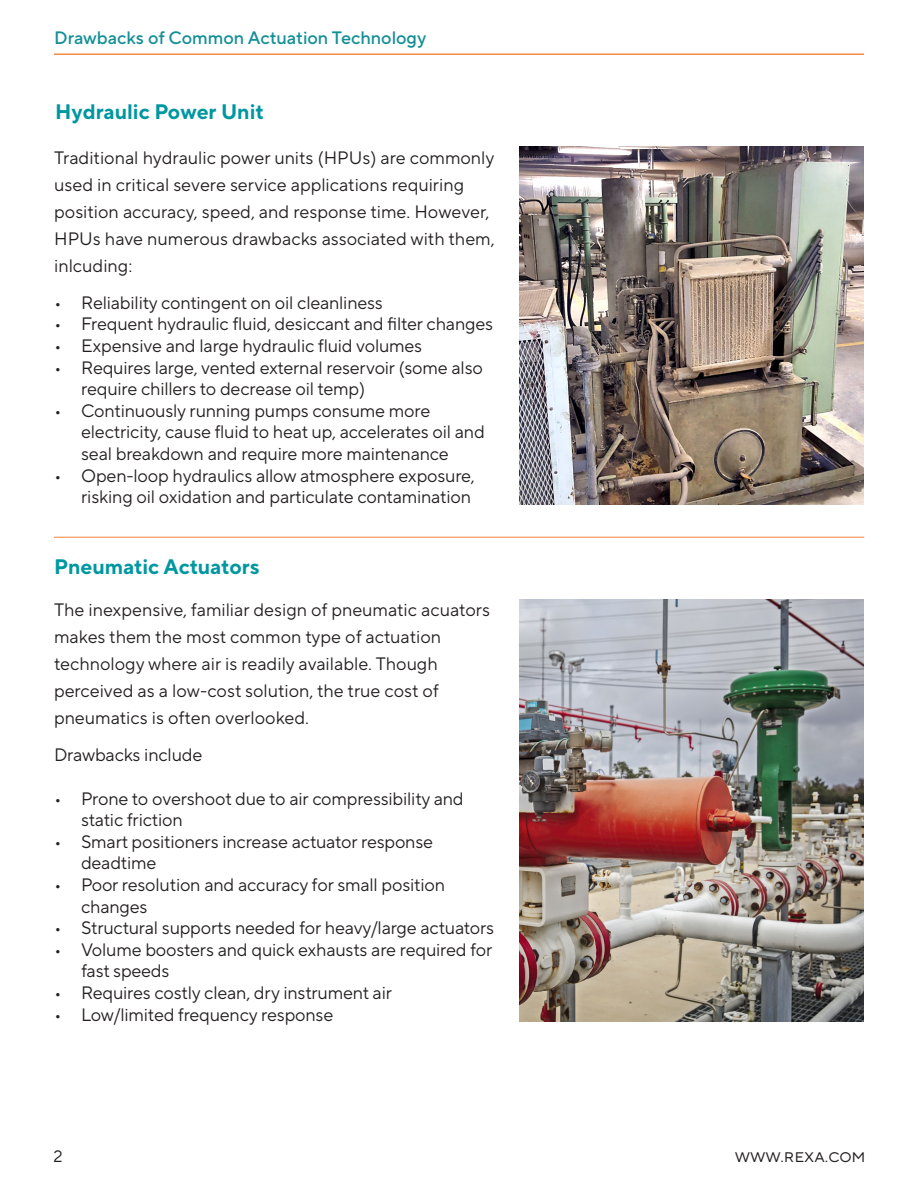
<style>
.page{position:relative;width:918px;height:1188px;background:#fff}
.page>*{position:absolute;margin:0;border:0;box-sizing:border-box;transform-origin:0 0}
.t1{font:700 21px "TT Norms Pro";color:#0097a0}
.t2{font:18px/27px "TT Norms Pro";letter-spacing:-.01em;color:#231f20}
.t3{font:500 18px "TT Norms Pro";color:#138f96}
.t4{font:16.5px "TT Norms Pro";color:#231f20}
</style>
<div class="page">
<hr style="left:54px;top:53px;width:810px;height:2px;background:#f58a43">
<img style="left:519px;top:146px;width:345px;height:358px">
<hr style="left:54px;top:537px;width:810px;height:1px;background:#f58a43">
<img style="left:519px;top:599px;width:345px;height:422px">
<p class="t3" style="left:54px;top:24px;width:374px">Drawbacks of Common Actuation Technology</p>
<p class="t1" style="left:55px;top:96px;width:210px">Hydraulic Power Unit</p>
<p class="t2" style="left:54px;top:144px;width:442px">Traditional hydraulic power units (HPUs) are commonly used in critical severe service applications requiring position accuracy, speed, and response time. However, HPUs have numerous drawbacks associated with them, inlcuding:</p>
<p class="t2" style="left:54px;top:289px;width:330px">• Reliability contingent on oil cleanliness</p>
<p class="t2" style="left:54px;top:310px;width:440px">• Frequent hydraulic fluid, desiccant and filter changes</p>
<p class="t2" style="left:54px;top:332px;width:369px">• Expensive and large hydraulic fluid volumes</p>
<p class="t2" style="left:81px;top:356px;width:403px;line-height:21.6px;text-indent:-27px">• Requires large, vented external reservoir (some also require chillers to decrease oil temp)</p>
<p class="t2" style="left:81px;top:400px;width:405px;line-height:21.6px;text-indent:-27px">• Continuously running pumps consume more electricity, cause fluid to heat up, accelerates oil and seal breakdown and require more maintenance</p>
<p class="t2" style="left:54px;top:464px;width:422px;line-height:21.6px;text-align:right">• Open-loop hydraulics allow atmosphere exposure, risking oil oxidation and particulate contamination</p>
<p class="t1" style="left:54px;top:551px;width:207px">Pneumatic Actuators</p>
<p class="t2" style="left:54px;top:596px;width:438px">The inexpensive, familiar design of pneumatic acuators makes them the most common type of actuation technology where air is readily available. Though perceived as a low-cost solution, the true cost of pneumatics is often overlooked.</p>
<p class="t2" style="left:54px;top:741px;width:150px">Drawbacks include</p>
<p class="t2" style="left:81px;top:787px;width:384px;line-height:21.6px;text-indent:-27px">• Prone to overshoot due to air compressibility and static friction</p>
<p class="t2" style="left:81px;top:830px;width:354px;line-height:21.6px;text-indent:-27px">• Smart positioners increase actuator response deadtime</p>
<p class="t2" style="left:81px;top:874px;width:366px;line-height:21.6px;text-indent:-27px">• Poor resolution and accuracy for small position changes</p>
<p class="t2" style="left:54px;top:914px;width:442px">• Structural supports needed for heavy/large actuators</p>
<p class="t2" style="left:81px;top:938px;width:413px;line-height:21.6px;text-indent:-27px">• Volume boosters and quick exhausts are required for fast speeds</p>
<p class="t2" style="left:54px;top:979px;width:339px">• Requires costly clean, dry instrument air</p>
<p class="t2" style="left:54px;top:1001px;width:281px">• Low/limited frequency response</p>
<p class="t4" style="left:54px;top:1144px;width:11px">2</p>
<p class="t4" style="left:735px;top:1145px;width:132px">www.rexa.com</p>
</div>
